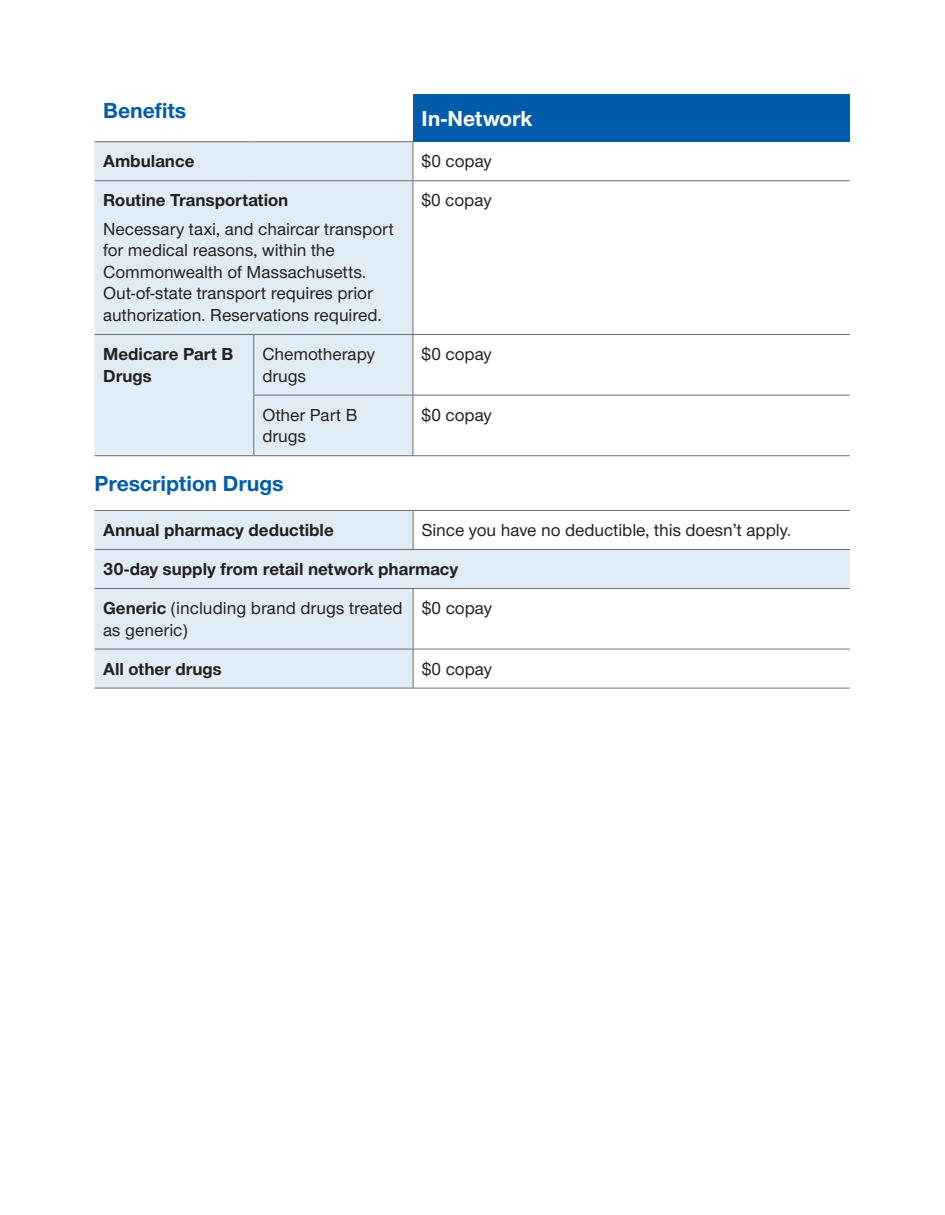
<style>
.page{position:relative;width:945px;height:1215px;background:#fff}
.page>*{position:absolute;margin:0;border:0;box-sizing:border-box;transform-origin:0 0}
.t1{font:700 22.5px "UHC Sans";color:#015dac}
.t2{font:700 22.5px "UHC Sans";color:#fff}
.t3{font:500 18px/21.6px "UHC Sans";color:#231f20}
.t4{font:700 18px/21.6px "UHC Sans";color:#231f20}
.s1{font-weight:500}
</style>
<div class="page">
<div style="left:413px;top:94px;width:437px;height:48px;background:#015dac"></div>
<div style="left:94px;top:142px;width:319px;height:313px;background:#e1edf6"></div>
<hr style="left:413px;top:142px;width:1px;height:38px;background:#6c6d70">
<hr style="left:94px;top:180px;width:160px;height:1px;background:#6c6d70">
<hr style="left:254px;top:180px;width:159px;height:1px;background:#6c6d70">
<hr style="left:413px;top:180px;width:437px;height:1px;background:#6c6d70">
<hr style="left:413px;top:181px;width:1px;height:153px;background:#6c6d70">
<hr style="left:94px;top:141px;width:160px;height:1px;background:#6c6d70">
<hr style="left:254px;top:141px;width:159px;height:1px;background:#6c6d70">
<hr style="left:94px;top:334px;width:160px;height:1px;background:#6c6d70">
<hr style="left:94px;top:455px;width:160px;height:1px;background:#6c6d70">
<hr style="left:254px;top:334px;width:159px;height:1px;background:#6c6d70">
<hr style="left:253px;top:335px;width:1px;height:60px;background:#6c6d70">
<hr style="left:413px;top:334px;width:437px;height:1px;background:#6c6d70">
<hr style="left:413px;top:335px;width:1px;height:60px;background:#6c6d70">
<hr style="left:253px;top:395px;width:160px;height:1px;background:#6c6d70">
<hr style="left:253px;top:395px;width:1px;height:60px;background:#6c6d70">
<hr style="left:413px;top:395px;width:437px;height:1px;background:#6c6d70">
<hr style="left:413px;top:395px;width:1px;height:60px;background:#6c6d70">
<hr style="left:254px;top:455px;width:159px;height:1px;background:#6c6d70">
<hr style="left:413px;top:455px;width:437px;height:1px;background:#6c6d70">
<svg style="left:94px;top:511px;width:756px;height:177px;fill:#e1edf6"></svg>
<hr style="left:94px;top:510px;width:319px;height:1px;background:#6c6d70">
<hr style="left:413px;top:510px;width:437px;height:1px;background:#6c6d70">
<hr style="left:413px;top:511px;width:1px;height:38px;background:#6c6d70">
<hr style="left:94px;top:549px;width:319px;height:1px;background:#6c6d70">
<hr style="left:413px;top:549px;width:437px;height:1px;background:#6c6d70">
<hr style="left:94px;top:588px;width:319px;height:1px;background:#6c6d70">
<hr style="left:413px;top:588px;width:437px;height:1px;background:#6c6d70">
<hr style="left:413px;top:589px;width:1px;height:60px;background:#6c6d70">
<hr style="left:94px;top:649px;width:319px;height:1px;background:#6c6d70">
<hr style="left:413px;top:649px;width:437px;height:1px;background:#6c6d70">
<hr style="left:413px;top:649px;width:1px;height:39px;background:#6c6d70">
<hr style="left:94px;top:688px;width:319px;height:1px;background:#6c6d70">
<hr style="left:413px;top:688px;width:437px;height:1px;background:#6c6d70">
<p class="t1" style="left:103px;top:96px;width:85px">Benefits</p>
<p class="t2" style="left:422px;top:103px;width:112px">In-Network</p>
<p class="t4" style="left:103px;top:150px;width:93px">Ambulance</p>
<p class="t3" style="left:422px;top:150px;width:72px">$0 copay</p>
<p class="t4" style="left:103px;top:189px;width:187px">Routine Transportation</p>
<p class="t3" style="left:103px;top:217px;width:292px">Necessary taxi, and chaircar transport for medical reasons, within the Commonwealth of Massachusetts.<br>Out-of-state transport requires prior authorization. Reservations required.</p>
<p class="t3" style="left:422px;top:189px;width:71px">$0 copay</p>
<p class="t4" style="left:103px;top:343px;width:132px">Medicare Part B<br>Drugs</p>
<p class="t3" style="left:262px;top:342px;width:114px">Chemotherapy drugs</p>
<p class="t3" style="left:422px;top:342px;width:72px">$0 copay</p>
<p class="t3" style="left:262px;top:403px;width:97px">Other Part B drugs</p>
<p class="t3" style="left:422px;top:403px;width:72px">$0 copay</p>
<p class="t1" style="left:94px;top:468px;width:191px">Prescription Drugs</p>
<p class="t4" style="left:103px;top:519px;width:232px">Annual pharmacy deductible</p>
<p class="t3" style="left:422px;top:518px;width:371px">Since you have no deductible, this doesn’t apply.</p>
<p class="t4" style="left:103px;top:549px;width:357px;line-height:39px">30-day supply from retail network pharmacy<br>Generic <span class="s1">(including brand drugs treated</span></p>
<p class="t3" style="left:103px;top:618px;width:86px">as generic)</p>
<p class="t3" style="left:422px;top:596px;width:72px">$0 copay</p>
<p class="t4" style="left:103px;top:657px;width:120px">All other drugs</p>
<p class="t3" style="left:422px;top:657px;width:72px">$0 copay</p>
</div>
